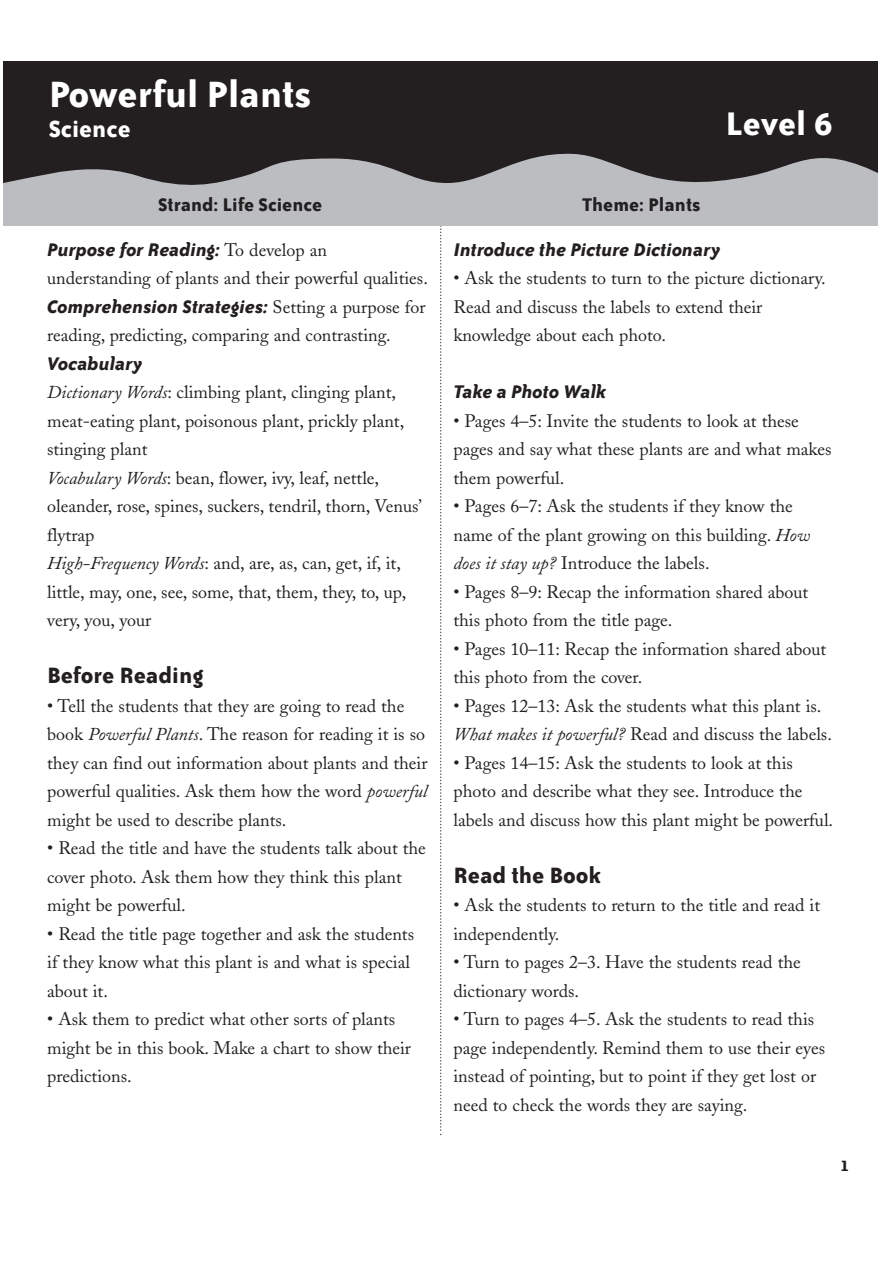
<style>
.page{position:relative;width:893px;height:1263px;background:#fff}
.page>*{position:absolute;margin:0;border:0;box-sizing:border-box;transform-origin:0 0}
.t1{font:700 42px "Bailey Sans ITC";color:#fff}
.t2{font:700 37.5px "Bailey Sans ITC";color:#fff}
.t3{font:700 27px "Bailey Sans ITC";color:#fff}
.t4{font:700 25.5px "Bailey Sans ITC";color:#231f20}
.t5{font:italic 700 21px "Bailey Sans ITC";color:#231f20}
.t6{font:700 21px "Bailey Sans ITC";color:#231f20}
.t7{font:18px/28.5px "Adobe Caslon";color:#231f20}
.t8{font:700 18px "Bailey Sans ITC";color:#231f20}
.s1{font-family:"Adobe Caslon";font-weight:400;font-style:normal;font-size:18px}
.s2{font-style:italic}
</style>
<div class="page">
<svg style="left:440px;top:226px;width:1px;height:909px"></svg>
<div style="left:3px;top:62px;width:875px;height:164px;background:#bbbdc0"></div>
<svg style="left:3px;top:62px;width:875px;height:123px;background:#343132"></svg>
<h1 class="t1" style="left:49px;top:77px;width:264px">Powerful Plants</h1>
<h3 class="t3" style="left:49px;top:118px;width:83px">Science</h3>
<h2 class="t2" style="left:725px;top:108px;width:109px">Level 6</h2>
<p class="t6" style="left:158px;top:197px;width:166px">Strand: Life Science</p>
<p class="t6" style="left:582px;top:197px;width:120px">Theme: Plants</p>
<p class="t5" style="left:47px;top:241px;width:281px">Purpose for Reading: <span class="s1">To develop an</span></p>
<p class="t7" style="left:47px;top:266px;width:382px">understanding of plants and their powerful qualities.</p>
<p class="t5" style="left:47px;top:298px;width:380px">Comprehension Strategies: <span class="s1">Setting a purpose for</span></p>
<p class="t7" style="left:47px;top:323px;width:345px">reading, predicting, comparing and contrasting.</p>
<p class="t5" style="left:47px;top:355px;width:97px">Vocabulary</p>
<p class="t7" style="left:47px;top:380px;width:376px"><span class="s2">Dictionary Words</span>: climbing plant, clinging plant, meat-eating plant, poisonous plant, prickly plant, stinging plant<br><span class="s2">Vocabulary Words</span>: bean, flower, ivy, leaf, nettle, oleander, rose, spines, suckers, tendril, thorn, Venus’ flytrap<br><span class="s2">High-Frequency Words</span>: and, are, as, can, get, if, it, little, may, one, see, some, that, them, they, to, up, very, you, your</p>
<h3 class="t4" style="left:47px;top:665px;width:158px">Before Reading</h3>
<p class="t7" style="left:47px;top:693px;width:382px">• Tell the students that they are going to read the book <span class="s2">Powerful Plants</span>. The reason for reading it is so they can find out information about plants and their powerful qualities. Ask them how the word <span class="s2">powerful </span>might be used to describe plants.</p>
<p class="t7" style="left:47px;top:836px;width:380px">• Read the title and have the students talk about the cover photo. Ask them how they think this plant might be powerful.</p>
<p class="t7" style="left:47px;top:921px;width:368px">• Read the title page together and ask the students if they know what this plant is and what is special about it.</p>
<p class="t7" style="left:47px;top:1007px;width:365px">• Ask them to predict what other sorts of plants might be in this book. Make a chart to show their predictions.</p>
<p class="t5" style="left:453px;top:241px;width:268px">Introduce the Picture Dictionary</p>
<p class="t7" style="left:453px;top:266px;width:374px">• Ask the students to turn to the picture dictionary.<br>Read and discuss the labels to extend their knowledge about each photo.</p>
<p class="t5" style="left:453px;top:383px;width:154px">Take a Photo Walk</p>
<p class="t7" style="left:453px;top:408px;width:379px">• Pages 4–5: Invite the students to look at these pages and say what these plants are and what makes them powerful.</p>
<p class="t7" style="left:453px;top:494px;width:358px">• Pages 6–7: Ask the students if they know the name of the plant growing on this building. <span class="s2">How does it stay up?</span> Introduce the labels.</p>
<p class="t7" style="left:453px;top:579px;width:356px">• Pages 8–9: Recap the information shared about this photo from the title page.</p>
<p class="t7" style="left:453px;top:636px;width:374px">• Pages 10–11: Recap the information shared about this photo from the cover.</p>
<p class="t7" style="left:453px;top:693px;width:380px">• Pages 12–13: Ask the students what this plant is.<br><span class="s2">What makes it powerful?</span> Read and discuss the labels.</p>
<p class="t7" style="left:453px;top:750px;width:381px">• Pages 14–15: Ask the students to look at this photo and describe what they see. Introduce the labels and discuss how this plant might be powerful.</p>
<h3 class="t4" style="left:453px;top:865px;width:149px">Read the Book</h3>
<p class="t7" style="left:453px;top:893px;width:368px">• Ask the students to return to the title and read it independently.</p>
<p class="t7" style="left:453px;top:950px;width:349px">• Turn to pages 2–3. Have the students read the dictionary words.</p>
<p class="t7" style="left:453px;top:1007px;width:373px">• Turn to pages 4–5. Ask the students to read this page independently. Remind them to use their eyes instead of pointing, but to point if they get lost or need to check the words they are saying.</p>
<p class="t8" style="left:840px;top:1158px;width:11px">1</p>
</div>
